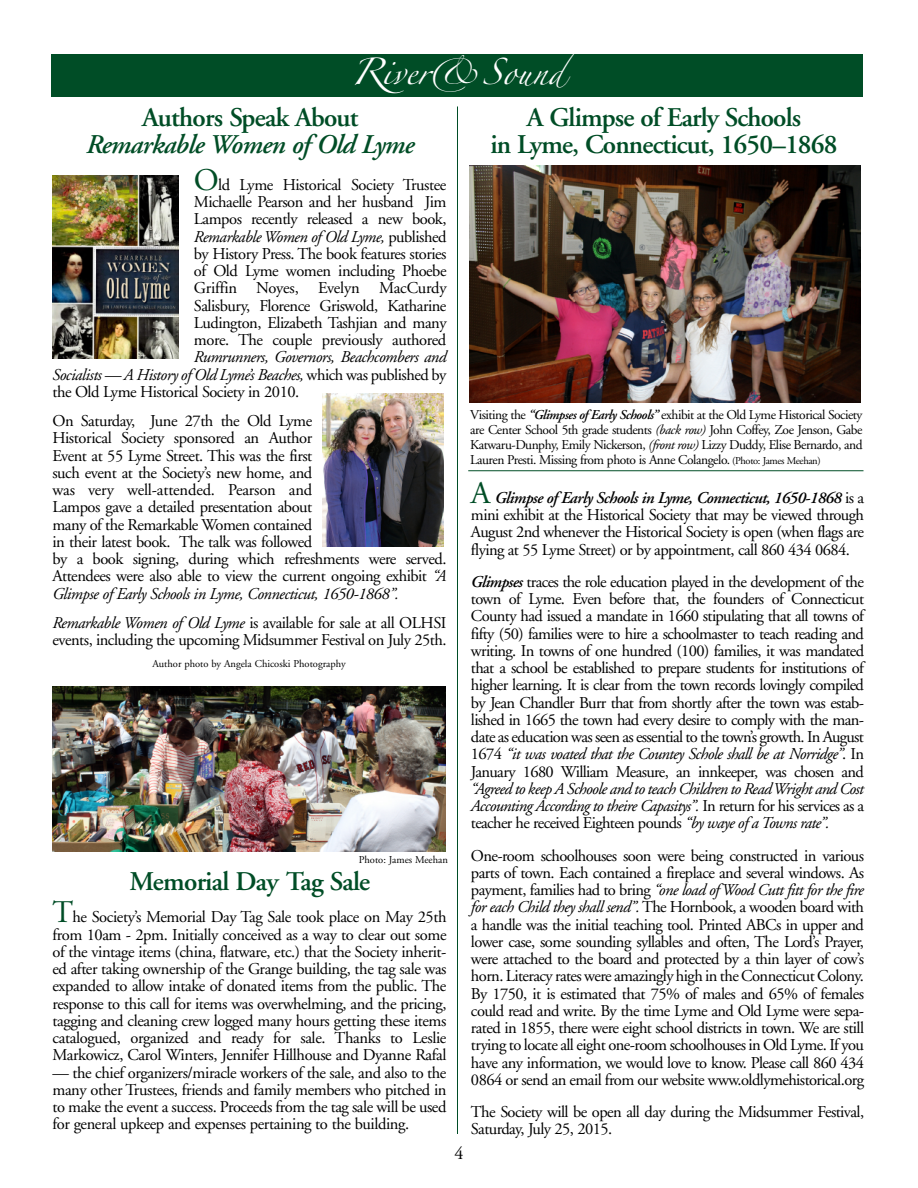
<style>
.page{position:relative;width:918px;height:1188px;background:#fff}
.page>*{position:absolute;margin:0;border:0;box-sizing:border-box;transform-origin:0 0}
.t1{font:600 27px/27px "Adobe Garamond";letter-spacing:-.03em;color:#004d26;text-align:center}
.t2{font:italic 600 27px "Adobe Garamond";letter-spacing:-.025em;color:#004d26}
.t3{font:24px "Zapfino";color:#fff}
.t4{font:18px "Adobe Garamond";color:#000}
.t5{font:16.5px/17.2px "Adobe Garamond";letter-spacing:-.03em;color:#000;text-align:justify}
.t6{font:italic 16.5px/17.2px "Adobe Garamond";letter-spacing:-.04em;color:#000;text-align:justify}
.t7{font:13.5px/15px "Adobe Garamond";letter-spacing:-.035em;color:#000;text-align:justify}
.t8{font:10.5px "Adobe Garamond";color:#000}
.s1{font-size:31.5px;color:#004d26}
.s2{font-style:italic}
.s3{font-style:normal}
.s4{font-weight:600;font-style:italic}
.s5{font-size:10.5px}
</style>
<div class="page">
<div style="left:52px;top:55px;width:811px;height:42px;background:#004d26"></div>
<img style="left:469px;top:165px;width:391px;height:238px">
<hr style="left:468px;top:470px;width:395px;height:1px;background:#004d26">
<hr style="left:457px;top:106px;width:1px;height:1028px;background:#004d26">
<img style="left:52px;top:175px;width:127px;height:184px">
<img style="left:322px;top:394px;width:122px;height:152px">
<img style="left:52px;top:687px;width:394px;height:165px">
<h2 class="t3" style="left:351px;top:62px;width:240px">River&amp;Sound</h2>
<h1 class="t1" style="left:142px;top:106px;width:218px">Authors Speak About</h1>
<h1 class="t2" style="left:86px;top:134px;width:330px">Remarkable Women of Old Lyme</h1>
<p class="t5" style="left:194px;top:178px;width:254px"><span class="s1">O</span>ld Lyme Historical Society Trustee Michaelle Pearson and her husband Jim Lampos recently released a new book, <span class="s2">Remarkable Women of Old Lyme,</span> published by History Press. The book features stories of Old Lyme women including Phoebe Griffin Noyes, Evelyn MacCurdy Salisbury, Florence Griswold, Katharine Ludington, Elizabeth Tashjian and many more. The couple previously authored</p>
<p class="t6" style="left:52px;top:350px;width:396px;text-indent:141px">Rumrunners, Governors, Beachcombers and Socialists — A History of Old Lyme’s Beaches, <span class="s3">which was published by the Old Lyme Historical Society in 2010.</span></p>
<p class="t5" style="left:52px;top:414px;width:396px;text-align:left">On Saturday, June 27th the Old Lyme<br>Historical Society sponsored an Author<br>Event at 55 Lyme Street. This was the first<br>such event at the Society’s new home, and<br>was very well-attended. Pearson and<br>Lampos gave a detailed presentation about<br>many of the Remarkable Women contained<br>in their latest book. The talk was followed<br>by a book signing, during which refreshments were served.<br>Attendees were also able to view the current ongoing exhibit <span class="s2">“A Glimpse of Early Schools in Lyme, Connecticut, 1650-1868”.</span></p>
<p class="t5" style="left:52px;top:616px;width:396px"><span class="s2">Remarkable Women of Old Lyme</span> is available for sale at all OLHSI events, including the upcoming Midsummer Festival on July 25th.</p>
<p class="t8" style="left:153px;top:659px;width:195px">Author photo by Angela Chicoski Photography</p>
<p class="t8" style="left:359px;top:856px;width:91px">Photo: James Meehan</p>
<h1 class="t1" style="left:129px;top:870px;width:242px">Memorial Day Tag Sale</h1>
<p class="t5" style="left:52px;top:910px;width:396px"><span class="s1">T</span>he Society’s Memorial Day Tag Sale took place on May 25th from 10am - 2pm. Initially conceived as a way to clear out some of the vintage items (china, flatware, etc.) that the Society inherit&shy;ed after taking ownership of the Grange building, the tag sale was expanded to allow intake of donated items from the public. The response to this call for items was overwhelming, and the pricing, tagging and cleaning crew logged many hours getting these items catalogued, organized and ready for sale. Thanks to Leslie Markowicz, Carol Winters, Jennifer Hillhouse and Dyanne Rafal</p>
<p class="t5" style="left:52px;top:1065px;width:396px">— the chief organizers/miracle workers of the sale, and also to the many other Trustees, friends and family members who pitched in to make the event a success. Proceeds from the tag sale will be used for general upkeep and expenses pertaining to the building.</p>
<h1 class="t1" style="left:490px;top:106px;width:349px">A Glimpse of Early Schools<br>in Lyme, Connecticut, 1650–1868</h1>
<p class="t7" style="left:470px;top:408px;width:394px">Visiting the <span class="s4">“Glimpses of Early Schools”</span> exhibit at the Old Lyme Historical Society are Center School 5th grade students <span class="s2">(back row)</span> John Coffey, Zoe Jenson, Gabe Katwaru-Dunphy, Emily Nickerson, <span class="s2">(front row)</span> Lizzy Duddy, Elise Bernardo, and Lauren Presti. Missing from photo is Anne Colangelo. <span class="s5">(Photo: James Meehan)</span></p>
<p class="t5" style="left:471px;top:491px;width:395px"><span class="s1">A</span> <span class="s4">Glimpse of Early Schools in Lyme, Connecticut, 1650-1868</span> is a mini exhibit at the Historical Society that may be viewed through August 2nd whenever the Historical Society is open (when flags are flying at 55 Lyme Street) or by appointment, call 860 434 0684.</p>
<p class="t5" style="left:471px;top:575px;width:395px"><span class="s4">Glimpses</span> traces the role education played in the development of the town of Lyme. Even before that, the founders of Connecticut County had issued a mandate in 1660 stipulating that all towns of fifty (50) families were to hire a schoolmaster to teach reading and writing. In towns of one hundred (100) families, it was mandated that a school be established to prepare students for institutions of higher learning. It is clear from the town records lovingly compiled by Jean Chandler Burr that from shortly after the town was estab&shy;lished in 1665 the town had every desire to comply with the man&shy;date as education was seen as essential to the town’s growth. In August 1674 <span class="s2">“it was voated that the Countey Schole shall be at Norridge”</span>. In January 1680 William Measure, an innkeeper, was chosen and</p>
<p class="t6" style="left:471px;top:782px;width:395px">“Agreed to keep A Schoole and to teach Children to Read Wright and Cost Accounting According to theire Capasitys”. <span class="s3">In return for his services as a teacher he received Eighteen pounds</span> “by waye of a Towns rate”.</p>
<p class="t5" style="left:471px;top:848px;width:395px">One-room schoolhouses soon were being constructed in various parts of town. Each contained a fireplace and several windows. As payment, families had to bring <span class="s2">“one load of Wood Cutt fitt for the fire for each Child they shall send”.</span> The Hornbook, a wooden board with a handle was the initial teaching tool. Printed ABCs in upper and lower case, some sounding syllables and often, The Lord’s Prayer, were attached to the board and protected by a thin layer of cow’s horn. Literacy rates were amazingly high in the Connecticut Colony.<br>By 1750, it is estimated that 75% of males and 65% of females could read and write. By the time Lyme and Old Lyme were sepa&shy;rated in 1855, there were eight school districts in town. We are still trying to locate all eight one-room schoolhouses in Old Lyme. If you have any information, we would love to know. Please call 860 434<br>0864 or send an email from our website www.oldlymehistorical.org</p>
<p class="t5" style="left:471px;top:1105px;width:395px">The Society will be open all day during the Midsummer Festival,<br>Saturday, July 25, 2015.</p>
<p class="t4" style="left:454px;top:1146px;width:10px">4</p>
</div>
